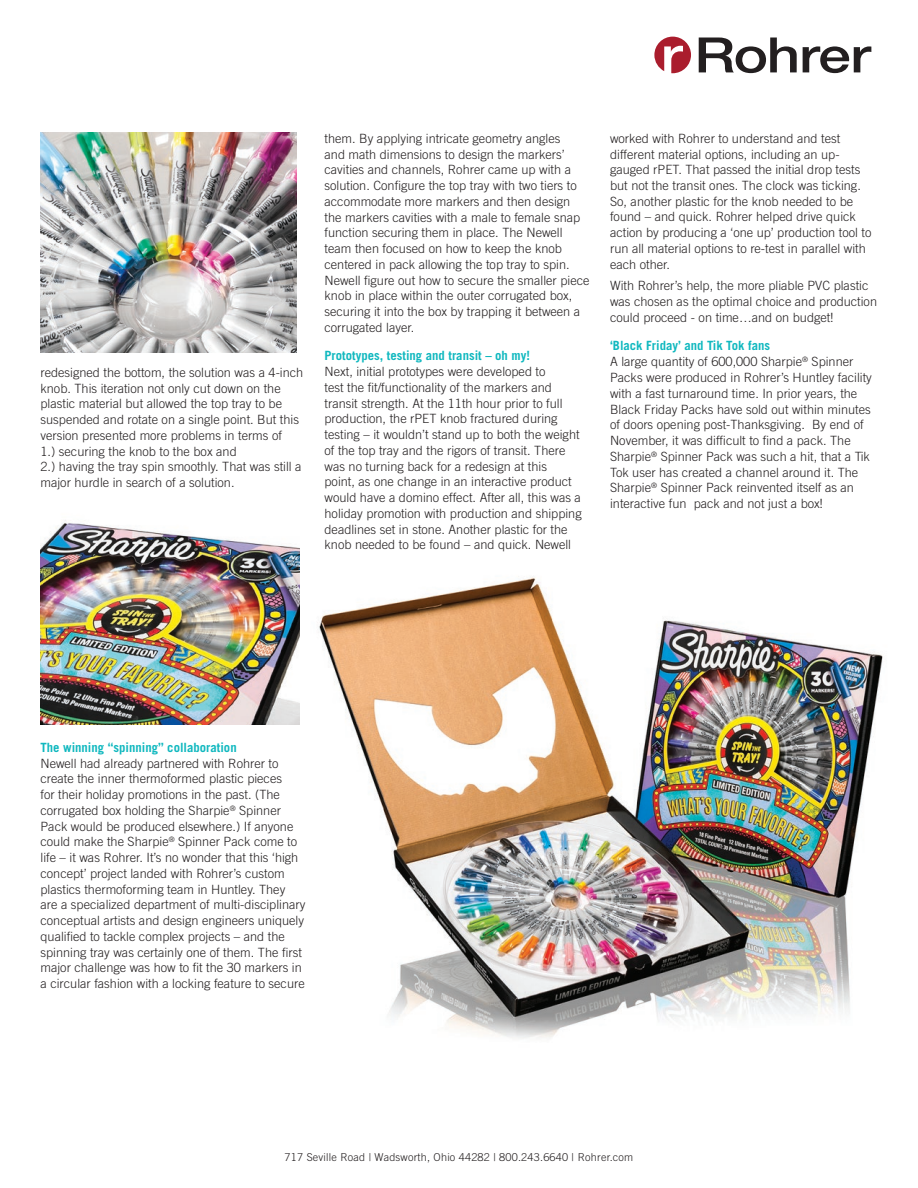
<style>
.page{position:relative;width:918px;height:1188px;background:#fff}
.page>*{position:absolute;margin:0;border:0;box-sizing:border-box;transform-origin:0 0}
.t1{font:300 12.75px/15.8px "Trade Gothic";color:#231f20}
.t2{font:700 12.75px "Trade Gothic";color:#10b8bf}
.t3{font:300 10.8px "Trade Gothic";letter-spacing:.02em;color:#231f20}
.s1{font-weight:700;color:#10b8bf}
</style>
<div class="page">
<img style="left:319px;top:577px;width:564px;height:462px">
<svg style="left:699px;top:38px;width:98px;height:35px"></svg>
<svg style="left:803px;top:46px;width:68px;height:27px"></svg>
<svg style="left:654px;top:37px;width:37px;height:36px"></svg>
<img style="left:40px;top:520px;width:260px;height:204px">
<img style="left:40px;top:133px;width:256px;height:220px">
<p class="t1" style="left:40px;top:364px;width:264px">redesigned the bottom, the solution was a 4-inch knob. This iteration not only cut down on the plastic material but allowed the top tray to be suspended and rotate on a single point. But this version presented more problems in terms of<br>1.) securing the knob to the box and<br>2.) having the tray spin smoothly. That was still a major hurdle in search of a solution.</p>
<p class="t1" style="left:325px;top:130px;width:266px">them. By applying intricate geometry angles<br>and math dimensions to design the markers’ cavities and channels, Rohrer came up with a solution. Configure the top tray with two tiers to accommodate more markers and then design the markers cavities with a male to female snap function securing them in place. The Newell team then focused on how to keep the knob centered in pack allowing the top tray to spin.<br>Newell figure out how to secure the smaller piece knob in place within the outer corrugated box, securing it into the box by trapping it between a corrugated layer.</p>
<p class="t2" style="left:325px;top:348px;width:207px">Prototypes, testing and transit – oh my!</p>
<p class="t1" style="left:325px;top:363px;width:259px">Next, initial prototypes were developed to<br>test the fit/functionality of the markers and transit strength. At the 11th hour prior to full production, the rPET knob fractured during testing – it wouldn’t stand up to both the weight of the top tray and the rigors of transit. There was no turning back for a redesign at this<br>point, as one change in an interactive product would have a domino effect. After all, this was a holiday promotion with production and shipping deadlines set in stone. Another plastic for the knob needed to be found – and quick. Newell</p>
<p class="t1" style="left:610px;top:130px;width:263px">worked with Rohrer to understand and test different material options, including an up&shy;gauged rPET. That passed the initial drop tests but not the transit ones. The clock was ticking.<br>So, another plastic for the knob needed to be found – and quick. Rohrer helped drive quick action by producing a ‘one up’ production tool to run all material options to re-test in parallel with each other.</p>
<p class="t1" style="left:610px;top:278px;width:269px">With Rohrer’s help, the more pliable PVC plastic was chosen as the optimal choice and production could proceed - on time…and on budget!</p>
<p class="t1" style="left:610px;top:338px;width:263px"><span class="s1">‘Black Friday’ and Tik Tok fans<br></span>A large quantity of 600,000 Sharpie<sup>®</sup> Spinner Packs were produced in Rohrer’s Huntley facility with a fast turnaround time. In prior years, the Black Friday Packs have sold out within minutes of doors opening post-Thanksgiving. By end of November, it was difficult to find a pack. The Sharpie<sup>®</sup> Spinner Pack was such a hit, that a Tik Tok user has created a channel around it. The Sharpie<sup>®</sup> Spinner Pack reinvented itself as an interactive fun pack and not just a box!</p>
<p class="t2" style="left:40px;top:739px;width:198px">The winning “spinning” collaboration</p>
<p class="t1" style="left:40px;top:755px;width:266px">Newell had already partnered with Rohrer to create the inner thermoformed plastic pieces<br>for their holiday promotions in the past. (The corrugated box holding the Sharpie<sup>®</sup> Spinner Pack would be produced elsewhere.) If anyone could make the Sharpie<sup>®</sup> Spinner Pack come to life – it was Rohrer. It’s no wonder that this ‘high concept’ project landed with Rohrer’s custom plastics thermoforming team in Huntley. They are a specialized department of multi-disciplinary conceptual artists and design engineers uniquely qualified to tackle complex projects – and the spinning tray was certainly one of them. The first major challenge was how to fit the 30 markers in a circular fashion with a locking feature to secure</p>
<p class="t3" style="left:285px;top:1151px;width:350px">717 Seville Road | Wadsworth, Ohio 44282 | 800.243.6640 | Rohrer.com</p>
</div>
